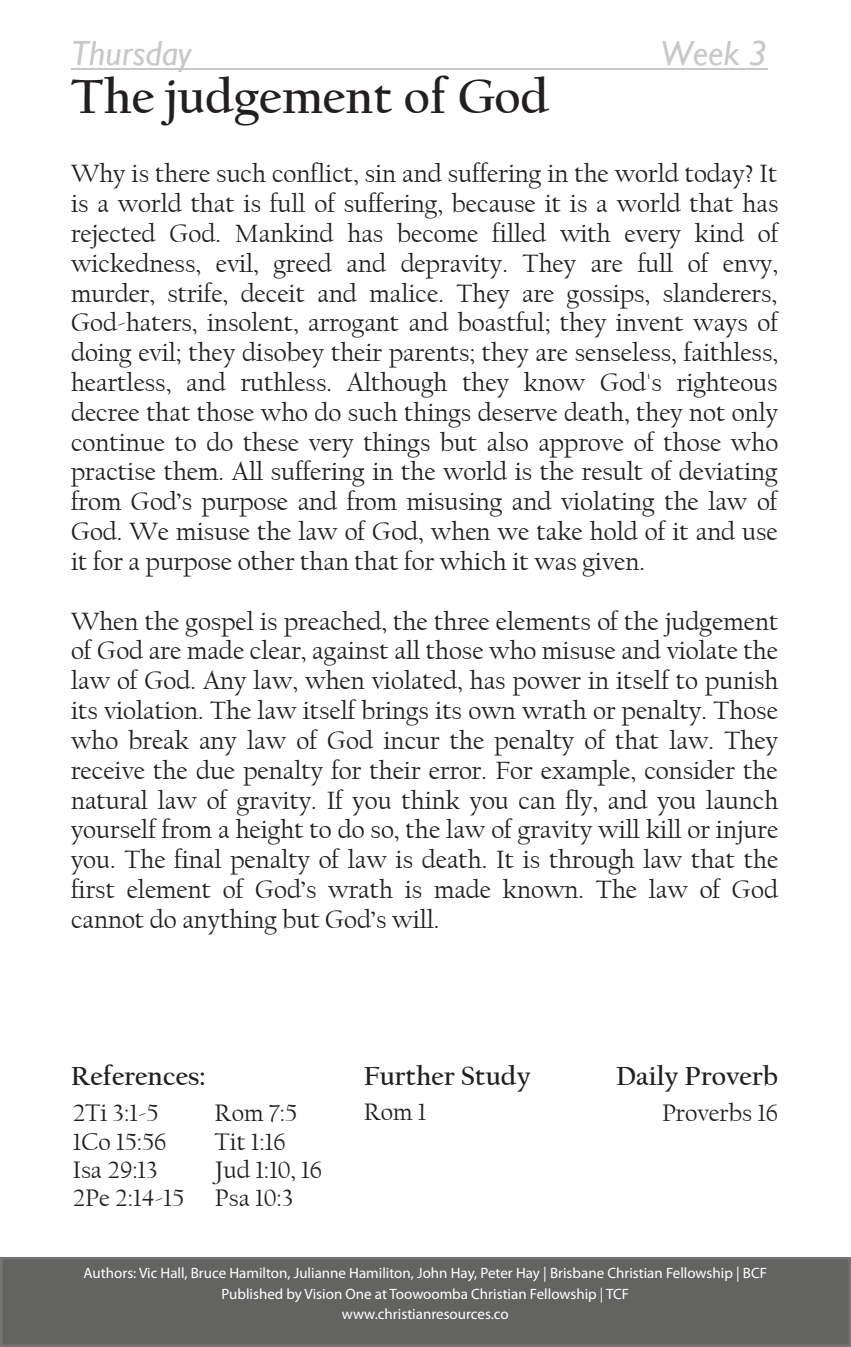
<style>
.page{position:relative;width:851px;height:1347px;background:#fff}
.page>*{position:absolute;margin:0;border:0;box-sizing:border-box;transform-origin:0 0}
.t1{font:700 50px "Californian FB";color:#231f20}
.t2{font:italic 35px "Gill Sans";color:#c7c8ca}
.t3{font:700 27.5px "Californian FB";color:#231f20}
.t4{font:26.25px/29.8px "Californian FB";color:#231f20;text-align:justify}
.t5{font:25px/28.2px "Californian FB";color:#231f20}
.t6{font:15px/20px "Myriad Pro";color:#fff;text-align:center}
</style>
<div class="page">
<svg style="left:850px;top:1257px;width:1px;height:89px"></svg>
<div style="left:1px;top:1258px;width:848px;height:87px;background:#636462"></div>
<hr style="left:71px;top:68px;width:696px;height:2px;background:#c7c8ca">
<h2 class="t2" style="left:71px;top:33px;width:121px">Thursday</h2>
<h2 class="t2" style="left:660px;top:33px;width:108px">Week 3</h2>
<h1 class="t1" style="left:71px;top:68px;width:480px">The judgement of God</h1>
<p class="t4" style="left:71px;top:159px;width:708px">Why is there such conflict, sin and suffering in the world today? It is a world that is full of suffering, because it is a world that has rejected God. Mankind has become filled with every kind of wickedness, evil, greed and depravity. They are full of envy, murder, strife, deceit and malice. They are gossips, slanderers, God-haters, insolent, arrogant and boastful; they invent ways of doing evil; they disobey their parents; they are senseless, faithless, heartless, and ruthless. Although they know God's righteous decree that those who do such things deserve death, they not only continue to do these very things but also approve of those who practise them. All suffering in the world is the result of deviating from God’s purpose and from misusing and violating the law of God. We misuse the law of God, when we take hold of it and use it for a purpose other than that for which it was given.</p>
<p class="t4" style="left:71px;top:606px;width:709px">When the gospel is preached, the three elements of the judgement of God are made clear, against all those who misuse and violate the law of God. Any law, when violated, has power in itself to punish its violation. The law itself brings its own wrath or penalty. Those who break any law of God incur the penalty of that law. They receive the due penalty for their error. For example, consider the natural law of gravity. If you think you can fly, and you launch yourself from a height to do so, the law of gravity will kill or injure you. The final penalty of law is death. It is through law that the first element of God’s wrath is made known. The law of God cannot do anything but God’s will.</p>
<p class="t3" style="left:363px;top:1060px;width:168px">Further Study</p>
<p class="t3" style="left:71px;top:1060px;width:136px">References:</p>
<p class="t3" style="left:616px;top:1060px;width:163px">Daily Proverb</p>
<p class="t5" style="left:73px;top:1099px;width:87px">2Ti 3:1-5</p>
<p class="t5" style="left:214px;top:1099px;width:84px">Rom 7:5</p>
<p class="t5" style="left:73px;top:1127px;width:95px">1Co 15:56</p>
<p class="t5" style="left:214px;top:1127px;width:73px">Tit 1:16</p>
<p class="t5" style="left:73px;top:1156px;width:86px">Isa 29:13</p>
<p class="t5" style="left:662px;top:1099px;width:118px">Proverbs 16</p>
<p class="t5" style="left:363px;top:1098px;width:64px">Rom 1</p>
<p class="t5" style="left:73px;top:1156px;width:251px;text-indent:142px">Jud 1:10, 16<br>2Pe 2:14-15 Psa 10:3</p>
<p class="t6" style="left:84px;top:1263px;width:684px">Authors: Vic Hall, Bruce Hamilton, Julianne Hamiliton, John Hay, Peter Hay | Brisbane Christian Fellowship | BCF<br>Published by Vision One at Toowoomba Christian Fellowship | TCF<br>www.christianresources.co</p>
</div>
